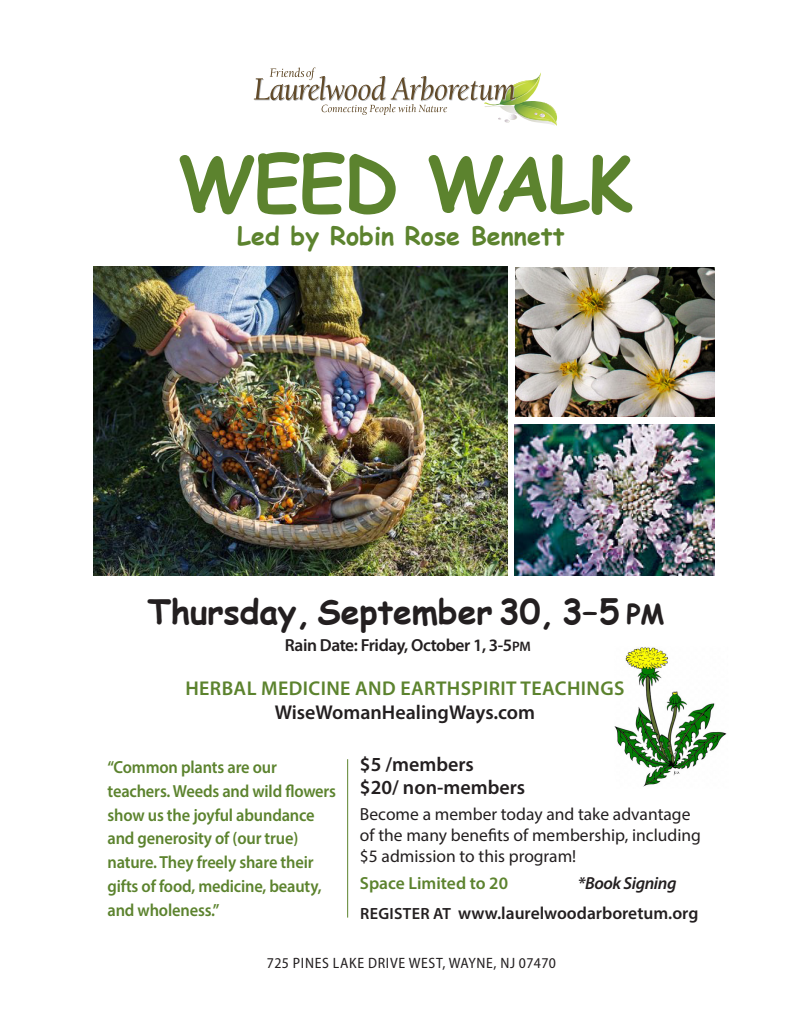
<style>
.page{position:relative;width:810px;height:1035px;background:#fff}
.page>*{position:absolute;margin:0;border:0;box-sizing:border-box;transform-origin:0 0}
.t1{font:700 75px "Comic Sans MS";letter-spacing:-.025em;color:#5c832e}
.t2{font:700 33.75px "Comic Sans MS";letter-spacing:-.005em;color:#231f20}
.t3{font:700 25px "Comic Sans MS";color:#5c832e}
.t4{font:600 20px/23.8px "Myriad Pro";letter-spacing:.02em;color:#5c832e;text-align:center}
.t5{font:600 20px/22.5px "Myriad Pro";color:#231f20}
.t6{font:600 17.5px/23.8px "Myriad Pro";letter-spacing:-.01em;color:#5c832e;scale:.94 1}
.t7{font:17.5px/21px "Myriad Pro";color:#231f20}
.t8{font:600 17.5px "Myriad Pro";letter-spacing:-.01em;color:#231f20}
.t9{font:600 17.5px "Myriad Pro";letter-spacing:-.01em;color:#5c832e}
.t10{font:italic 600 17.5px "Myriad Pro";letter-spacing:-.025em;color:#231f20}
.t11{font:semi-condensed 15px "Myriad Pro";letter-spacing:.045em;color:#231f20}
.s1{font-size:27px}
.s2{font-size:13.75px}
.s3{color:#231f20}
.s4{font-size:16.25px}
</style>
<div class="page">
<img style="left:615px;top:647px;width:112px;height:140px">
<svg style="left:254px;top:68px;width:303px;height:58px"></svg>
<img style="left:94px;top:266px;width:414px;height:310px">
<img style="left:515px;top:267px;width:200px;height:149px">
<img style="left:515px;top:424px;width:200px;height:151px">
<hr style="left:347px;top:759px;width:1px;height:159px;background:#5c832e">
<p class="t1" style="left:178px;top:128px;width:457px">WEED WALK</p>
<p class="t3" style="left:237px;top:217px;width:329px">Led by Robin Rose Bennett</p>
<p class="t2" style="left:147px;top:587px;width:519px">Thursday, September 30, 3–5 <span class="s1">PM</span></p>
<p class="t8" style="left:285px;top:634px;width:247px">Rain Date: Friday, October 1, 3-5<span class="s2">PM</span></p>
<p class="t4" style="left:185px;top:676px;width:441px">HERBAL MEDICINE AND EARTHSPIRIT TEACHINGS<br><span class="s3">WiseWomanHealingWays.com</span></p>
<p class="t6" style="left:108px;top:755px;width:245px">“Common plants are our teachers. Weeds and wild flowers show us the joyful abundance and generosity of (our true) nature. They freely share their gifts of food, medicine, beauty, and wholeness.”</p>
<p class="t5" style="left:360px;top:753px;width:167px">$5 /members<br>$20/ non-members</p>
<p class="t7" style="left:360px;top:804px;width:342px">Become a member today and take advantage of the many benefits of membership, including $5 admission to this program!</p>
<p class="t9" style="left:360px;top:872px;width:150px">Space Limited to 20</p>
<p class="t10" style="left:578px;top:872px;width:100px">*Book Signing</p>
<p class="t8" style="left:360px;top:902px;width:340px"><span class="s4">REGISTER AT</span> www.laurelwoodarboretum.org</p>
<p class="t11" style="left:267px;top:954px;width:291px">725 PINES LAKE DRIVE WEST, WAYNE, NJ 07470</p>
</div>
